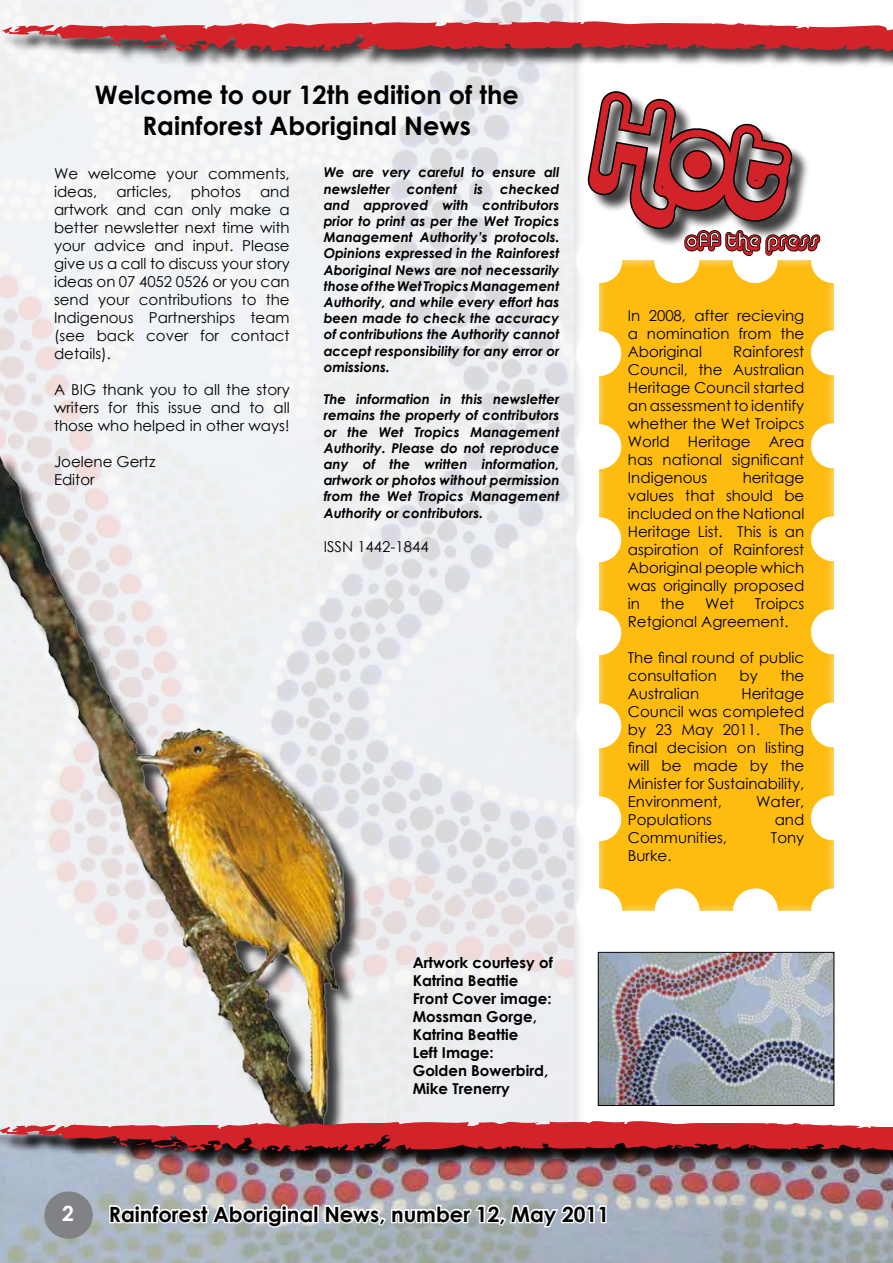
<style>
.page{position:relative;width:893px;height:1263px;background:#fff}
.page>*{position:absolute;margin:0;border:0;box-sizing:border-box;transform-origin:0 0}
.t1{font:700 25.5px/30.6px "Century Gothic";color:#000;text-align:center}
.t2{font:700 21px "Century Gothic";color:#000}
.t3{font:21px "Alba Super";color:#d2232a}
.t4{font:700 21px "Century Gothic";color:#fff}
.t5{font:15px/18px "Century Gothic";color:#000;text-align:justify}
.t6{font:700 15px/18px "Century Gothic";color:#000}
.t7{font:italic 700 13.5px/16.2px "Century Gothic";color:#000;text-align:justify}
</style>
<div class="page">
<img style="left:0;top:1170px;width:893px;height:93px">
<img style="left:0;top:0;width:573px;height:1120px">
<div style="left:0;top:24px;width:893px;height:46px;background:#000;opacity:.75"></div>
<svg style="left:0;top:20px;width:893px;height:33px;background:#bf5156"></svg>
<svg style="left:108px;top:1202px;width:207px;height:28px"></svg>
<div style="left:313px;top:1205px;width:6px;height:18px;border:3px solid #fff"></div>
<svg style="left:323px;top:1200px;width:285px;height:29px"></svg>
<div style="left:44px;top:1191px;width:49px;height:48px;background:#808285;border-radius:50%"></div>
<img style="left:0;top:436px;width:361px;height:684px">
<div style="left:567px;top:229px;width:298px;height:714px;background:#fff;opacity:.75"></div>
<div style="left:575px;top:235px;width:284px;height:699px;background:#fff;opacity:.75"></div>
<img style="left:600px;top:954px;width:232px;height:150px">
<div style="left:598px;top:952px;width:236px;height:154px;border:1px solid #000"></div>
<div style="left:0;top:1124px;width:893px;height:46px;background:#000;opacity:.75"></div>
<svg style="left:0;top:1120px;width:893px;height:32px;background:#b03e43"></svg>
<svg style="left:583px;top:91px;width:238px;height:192px"></svg>
<h1 class="t1" style="left:95px;top:78px;width:425px">Welcome to our 12th edition of the<br>Rainforest Aboriginal News</h1>
<p class="t5" style="left:54px;top:164px;width:237px">We welcome your comments, ideas,</p>
<p class="t5" style="left:116px;top:182px;width:57px">articles,</p>
<p class="t5" style="left:191px;top:182px;width:51px">photos</p>
<p class="t5" style="left:54px;top:182px;width:237px;text-indent:206px">and artwork and can only make a better newsletter next time with your advice and input. Please give us a call to discuss your story ideas on 07 4052 0526 or you can send your contributions to the Indigenous Partnerships team (see back cover for contact details).</p>
<p class="t5" style="left:54px;top:380px;width:237px">A BIG thank you to all the story writers for this issue and to all those who helped in other ways!</p>
<p class="t5" style="left:54px;top:452px;width:103px">Joelene Gertz<br>Editor</p>
<p class="t7" style="left:324px;top:164px;width:237px">We are very careful to ensure all newsletter content is checked and approved with contributors prior to print as per the Wet Tropics Management Authority’s protocols.<br>Opinions expressed in the Rainforest Aboriginal News are not necessarily those of the Wet Tropics Management Authority, and while every effort has been made to check the accuracy of contributions the Authority cannot accept responsibility for any error or omissions.</p>
<p class="t7" style="left:324px;top:391px;width:237px">The information in this newsletter remains the property of contributors or the Wet Tropics Management Authority. Please do not reproduce any of the written information, artwork or photos without permission from the Wet Tropics Management Authority or contributors.</p>
<p class="t5" style="left:324px;top:537px;width:107px">ISSN 1442-1844</p>
<p class="t6" style="left:413px;top:953px;width:142px">Artwork courtesy of<br>Katrina Beattie<br>Front Cover image:<br>Mossman Gorge,<br>Katrina Beattie<br>Left Image:<br>Golden Bowerbird,<br>Mike Trenerry</p>
<h2 class="t3" style="left:685px;top:227px;width:135px">off the press</h2>
<p class="t5" style="left:628px;top:306px;width:178px">In 2008, after recieving a nomination from the Aboriginal</p>
<p class="t5" style="left:628px;top:342px;width:178px;text-indent:105px">Rainforest Council, the Australian Heritage Council started an assessment to identify whether the Wet Troipcs World Heritage Area has national significant Indigenous</p>
<p class="t5" style="left:628px;top:468px;width:178px;text-indent:115px">heritage values that should be included on the National Heritage List. This is an aspiration of Rainforest Aboriginal people which was originally proposed in</p>
<p class="t5" style="left:628px;top:594px;width:178px;text-indent:127px">Troipcs<br>Retgional Agreement.</p>
<p class="t5" style="left:628px;top:648px;width:178px">The final round of public consultation</p>
<p class="t5" style="left:660px;top:594px;width:25px">the</p>
<p class="t5" style="left:705px;top:594px;width:31px">Wet</p>
<p class="t5" style="left:739px;top:666px;width:20px">by</p>
<p class="t5" style="left:780px;top:666px;width:25px">the</p>
<p class="t5" style="left:628px;top:684px;width:178px;text-indent:114px">Heritage Council was completed by 23 May 2011. The final decision on listing will be made by the Minister for Sustainability, Environment,</p>
<p class="t5" style="left:628px;top:684px;width:73px">Australian</p>
<p class="t5" style="left:756px;top:792px;width:50px">Water,</p>
<p class="t5" style="left:628px;top:810px;width:86px">Populations</p>
<p class="t5" style="left:775px;top:810px;width:31px">and</p>
<p class="t5" style="left:628px;top:828px;width:101px">Communities,</p>
<p class="t5" style="left:771px;top:828px;width:35px">Tony</p>
<p class="t5" style="left:628px;top:846px;width:45px">Burke.</p>
<h2 class="t4" style="left:62px;top:1197px;width:13px">2</h2>
<h2 class="t2" style="left:109px;top:1198px;width:502px">Rainforest Aboriginal News, number 12, May 2011</h2>
</div>
